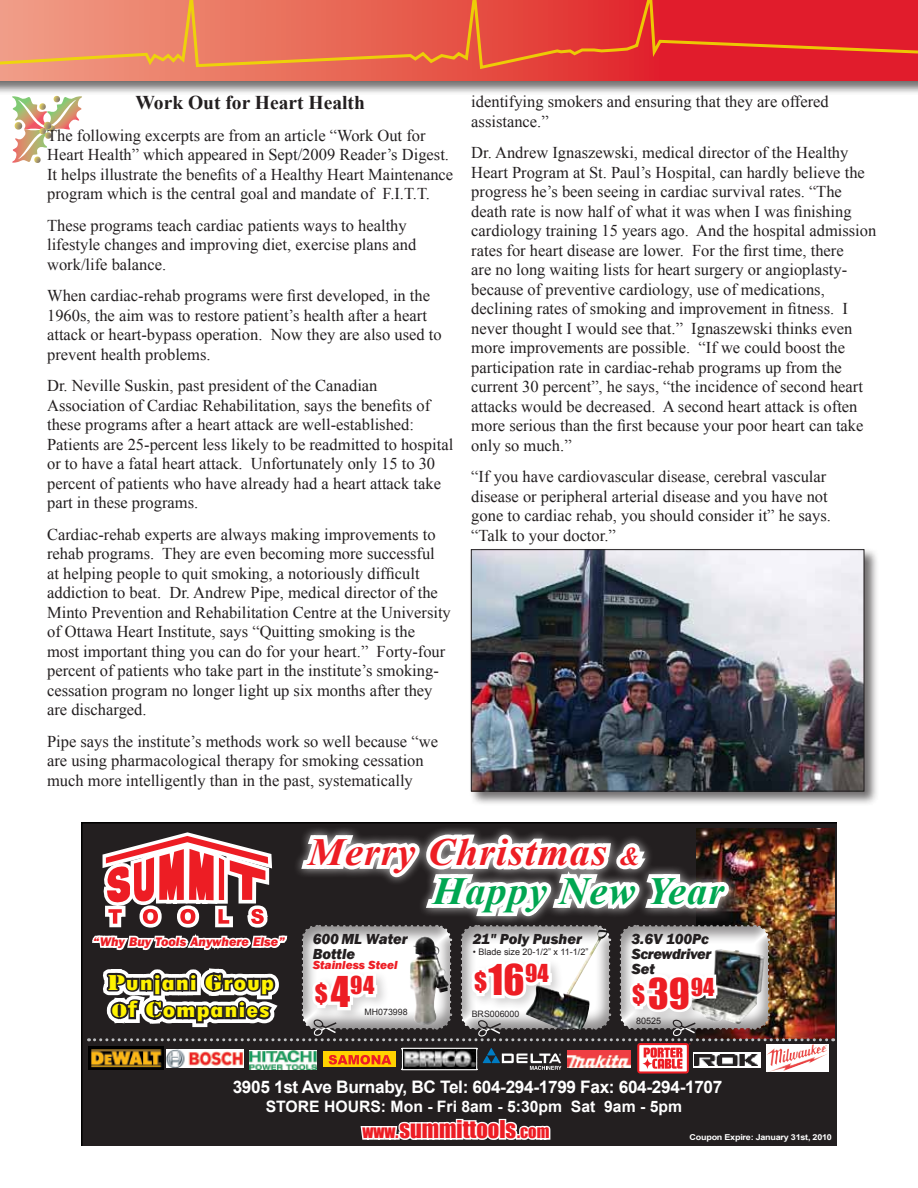
<style>
.page{position:relative;width:918px;height:1188px;background:#fff}
.page>*{position:absolute;margin:0;border:0;box-sizing:border-box;transform-origin:0 0}
.t1{font:39px "Impact";color:#ed1d24}
.t2{font:italic 700 38.4px/39px "Times New Roman";letter-spacing:.025em;color:#ed1d24;scale:1.05 1}
.t3{font:22.8px "Impact";color:#ed1d24}
.t4{font:22.5px "Impact";color:#ed1d24}
.t5{font:800 condensed 22.2px/27.8px "Tw Cen";letter-spacing:.03em;color:#fff200;scale:1.25 1}
.t6{font:700 19.5px "Times New Roman";color:#231f20}
.t7{font:700 17.25px "Arial";letter-spacing:-.02em;color:#fff}
.t8{font:16.5px/19.5px "Times New Roman";color:#231f20}
.t9{font:700 15.75px "Arial";color:#fff}
.t10{font:italic 800 15px/15px "Franklin Gothic";color:#231f20}
.t11{font:italic 800 15px/15px "Franklin Gothic";letter-spacing:-.025em;color:#231f20}
.t12{font:italic 800 12.75px "Franklin Gothic";color:#ed1d24}
.t13{font:italic 800 12px "Franklin Gothic";color:#ed1d24}
.t14{font:9px "Arial";color:#231f20}
.t15{font:8.85px "Arial";color:#231f20}
.t16{font:700 8.1px "Arial";letter-spacing:-.025em;color:#fff;scale:1.11 1}
.s1{font-family:"Stencil";font-weight:400;font-stretch:normal}
.s2{font-family:"Stencil";font-weight:400;font-stretch:normal;font-size:19.2px}
.s3{font-family:"Arial";font-weight:700;font-stretch:normal}
.s4{font-size:25.65px}
.s5{color:#00a651}
.s6{font-size:24px}
.s7{font-size:39px}
.s8{font-size:16.5px}
</style>
<div class="page">
<div style="left:0;top:0;width:918px;height:95px;background:#231f20;opacity:.65"></div>
<svg style="left:0;top:0;width:918px;height:82px;background:#e55849"></svg>
<div style="left:81px;top:822px;width:756px;height:324px;background:#231f20"></div>
<svg style="left:359px;top:1105px;width:193px;height:41px"></svg>
<img style="left:88px;top:822px;width:746px;height:252px">
<svg style="left:12px;top:96px;width:70px;height:67px"></svg>
<div style="left:469px;top:547px;width:410px;height:259px;background:#231f20;opacity:.65"></div>
<img style="left:473px;top:551px;width:389px;height:238px">
<div style="left:471px;top:549px;width:393px;height:242px;border:1px solid #231f20"></div>
<p class="t6" style="left:136px;top:89px;width:231px">Work Out for Heart Health</p>
<p class="t8" style="left:47px;top:125px;width:408px">The following excerpts are from an article “Work Out for Heart Health” which appeared in Sept/2009 Reader’s Digest.<br>It helps illustrate the benefits of a Healthy Heart Maintenance program which is the central goal and mandate of F.I.T.T.</p>
<p class="t8" style="left:47px;top:215px;width:371px">These programs teach cardiac patients ways to healthy lifestyle changes and improving diet, exercise plans and work/life balance.</p>
<p class="t8" style="left:47px;top:286px;width:396px">When cardiac-rehab programs were first developed, in the 1960s, the aim was to restore patient’s health after a heart attack or heart-bypass operation. Now they are also used to prevent health problems.</p>
<p class="t8" style="left:47px;top:376px;width:408px">Dr. Neville Suskin, past president of the Canadian Association of Cardiac Rehabilitation, says the benefits of these programs after a heart attack are well-established:<br>Patients are 25-percent less likely to be readmitted to hospital or to have a fatal heart attack. Unfortunately only 15 to 30 percent of patients who have already had a heart attack take part in these programs.</p>
<p class="t8" style="left:47px;top:524px;width:405px">Cardiac-rehab experts are always making improvements to rehab programs. They are even becoming more successful at helping people to quit smoking, a notoriously difficult addiction to beat. Dr. Andrew Pipe, medical director of the Minto Prevention and Rehabilitation Centre at the University of Ottawa Heart Institute, says “Quitting smoking is the most important thing you can do for your heart.” Forty-four percent of patients who take part in the institute’s smoking&shy;cessation program no longer light up six months after they are discharged.</p>
<p class="t8" style="left:47px;top:731px;width:392px">Pipe says the institute’s methods work so well because “we are using pharmacological therapy for smoking cessation much more intelligently than in the past, systematically</p>
<p class="t8" style="left:471px;top:92px;width:359px">identifying smokers and ensuring that they are offered assistance.”</p>
<p class="t8" style="left:471px;top:143px;width:407px">Dr. Andrew Ignaszewski, medical director of the Healthy Heart Program at St. Paul’s Hospital, can hardly believe the progress he’s been seeing in cardiac survival rates. “The death rate is now half of what it was when I was finishing cardiology training 15 years ago. And the hospital admission rates for heart disease are lower. For the first time, there<br>are no long waiting lists for heart surgery or angioplasty&shy;because of preventive cardiology, use of medications, declining rates of smoking and improvement in fitness. I never thought I would see that.” Ignaszewski thinks even more improvements are possible. “If we could boost the participation rate in cardiac-rehab programs up from the current 30 percent”, he says, “the incidence of second heart attacks would be decreased. A second heart attack is often more serious than the first because your poor heart can take only so much.”</p>
<p class="t8" style="left:471px;top:467px;width:361px">“If you have cardiovascular disease, cerebral vascular disease or peripheral arterial disease and you have not gone to cardiac rehab, you should consider it” he says. “Talk to your doctor.”</p>
<p class="t12" style="left:93px;top:933px;width:193px">“Why Buy Tools Anywhere Else”</p>
<h3 class="t5" style="left:107px;top:969px;width:135px"><span class="s1">P</span>unjani <span class="s1">G</span>roup<br><span class="s2">O</span><span class="s3">f</span> <span class="s1">C</span>ompanies</h3>
<h2 class="t2" style="left:433px;top:831px;width:279px;text-indent:-125px">Merry Christmas <span class="s4">&amp;<br></span><span class="s5">Happy New Year</span></h2>
<p class="t10" style="left:313px;top:931px;width:96px">600 ML Water<br>Bottle</p>
<p class="t13" style="left:313px;top:957px;width:86px">Stainless Steel</p>
<p class="t15" style="left:364px;top:1006px;width:45px">MH073998</p>
<h3 class="t3" style="left:315px;top:968px;width:61px"><span class="s6">$</span><span class="s7">4</span>94</h3>
<p class="t10" style="left:473px;top:932px;width:111px">21" Poly Pusher</p>
<p class="t14" style="left:473px;top:946px;width:117px">• Blade size 20-1/2” x 11-1/2”</p>
<h1 class="t1" style="left:474px;top:950px;width:76px"><span class="s6">$</span>16<sup>94</sup></h1>
<p class="t15" style="left:472px;top:1008px;width:49px">BRS006000</p>
<p class="t11" style="left:632px;top:931px;width:81px">3.6V 100Pc<br>Screwdriver<br>Set</p>
<h1 class="t1" style="left:632px;top:963px;width:84px"><span class="s6">$</span>39<sup>94</sup></h1>
<p class="t14" style="left:636px;top:1015px;width:27px">80525</p>
<p class="t7" style="left:233px;top:1075px;width:491px">3905 1st Ave Burnaby, BC Tel: 604-294-1799 Fax: 604-294-1707</p>
<p class="t9" style="left:266px;top:1096px;width:418px">STORE HOURS: Mon - Fri 8am - 5:30pm Sat 9am - 5pm</p>
<h3 class="t4" style="left:362px;top:1112px;width:189px"><span class="s8">www.</span>summittools<span class="s8">.com</span></h3>
<p class="t16" style="left:690px;top:1132px;width:130px">Coupon Expire: January 31st, 2010</p>
</div>
